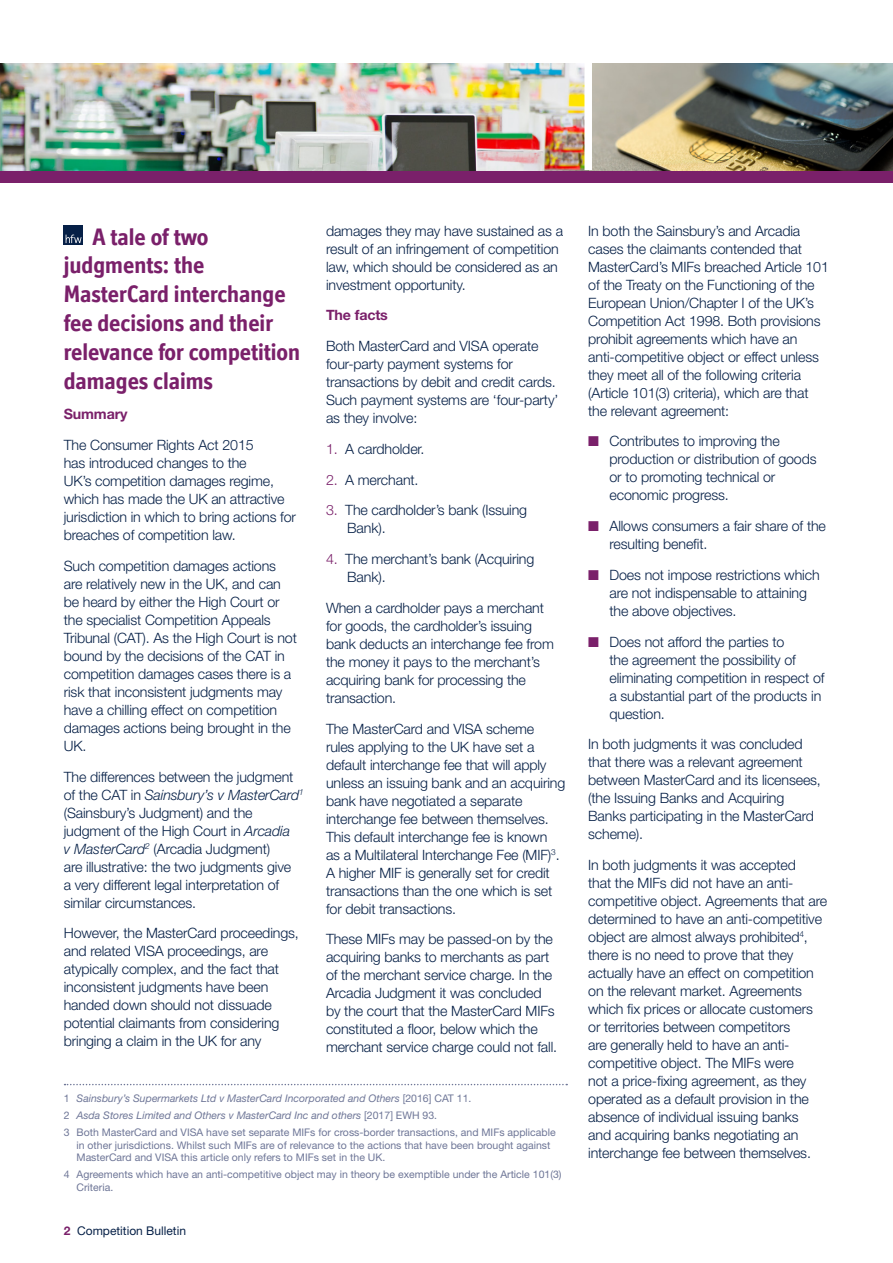
<style>
.page{position:relative;width:893px;height:1263px;background:#fff}
.page>*{position:absolute;margin:0;border:0;box-sizing:border-box;transform-origin:0 0}
.t1{font:700 24px/28.8px "Officina Display ITC Std";color:#7a206a}
.t2{font:300 14.25px/18px "Helvetica Neue LT Std";letter-spacing:-.01em;color:#062047}
.t3{font:700 14.25px "Helvetica Neue LT Std";letter-spacing:-.01em;color:#7a206a}
.t4{font:12px "Helvetica Neue LT Std";color:#062047}
.t5{font:10.5px/16.8px "Helvetica Neue LT Std";color:#6e7697}
.s1{font-style:italic}
.s2{color:#7a206a}
.s3{font-weight:700;color:#7a206a}
</style>
<div class="page">
<div style="left:0;top:170px;width:893px;height:13px;background:#7a206a"></div>
<img style="left:592px;top:64px;width:301px;height:106px">
<img style="left:0;top:64px;width:584px;height:106px">
<div style="left:64px;top:225px;width:19px;height:19px;background:#062047"></div>
<svg style="left:66px;top:235px;width:16px;height:8px"></svg>
<svg style="left:65px;top:1084px;width:502px;height:1px"></svg>
<h1 class="t1" style="left:64px;top:222px;width:238px;text-indent:29px">A tale of two judgments: the<br>MasterCard interchange fee decisions and their relevance for competition damages claims</h1>
<p class="t3" style="left:64px;top:405px;width:65px">Summary</p>
<p class="t2" style="left:64px;top:436px;width:234px">The Consumer Rights Act 2015<br>has introduced changes to the<br>UK’s competition damages regime, which has made the UK an attractive jurisdiction in which to bring actions for breaches of competition law.</p>
<p class="t2" style="left:64px;top:556px;width:235px">Such competition damages actions are relatively new in the UK, and can be heard by either the High Court or the specialist Competition Appeals Tribunal (CAT). As the High Court is not bound by the decisions of the CAT in competition damages cases there is a risk that inconsistent judgments may have a chilling effect on competition damages actions being brought in the UK.</p>
<p class="t2" style="left:64px;top:767px;width:242px">The differences between the judgment of the CAT in <span class="s1">Sainsbury’s v MasterCard</span><sup>1 </sup>(Sainsbury’s Judgment) and the judgment of the High Court in <span class="s1">Arcadia<br>v MasterCard</span><sup>2</sup> (Arcadia Judgment)<br>are illustrative: the two judgments give<br>a very different legal interpretation of similar circumstances.</p>
<p class="t2" style="left:64px;top:924px;width:236px">However, the MasterCard proceedings, and related VISA proceedings, are atypically complex, and the fact that inconsistent judgments have been handed down should not dissuade potential claimants from considering bringing a claim in the UK for any</p>
<p class="t2" style="left:326px;top:221px;width:239px">damages they may have sustained as a result of an infringement of competition law, which should be considered as an investment opportunity.</p>
<p class="t3" style="left:326px;top:306px;width:63px">The facts</p>
<p class="t2" style="left:326px;top:337px;width:234px">Both MasterCard and VISA operate four-party payment systems for transactions by debit and credit cards.<br>Such payment systems are ‘four-party’ as they involve:</p>
<p class="t2" style="left:326px;top:439px;width:100px"><span class="s2">1.</span> A cardholder.</p>
<p class="t2" style="left:326px;top:470px;width:94px"><span class="s2">2.</span> A merchant.</p>
<p class="t2" style="left:347px;top:501px;width:181px;text-indent:-21px"><span class="s2">3.</span> The cardholder’s bank (Issuing<br>Bank).</p>
<p class="t2" style="left:347px;top:550px;width:189px;text-indent:-21px"><span class="s2">4.</span> The merchant’s bank (Acquiring<br>Bank).</p>
<p class="t2" style="left:326px;top:598px;width:229px">When a cardholder pays a merchant for goods, the cardholder’s issuing bank deducts an interchange fee from the money it pays to the merchant’s acquiring bank for processing the transaction.</p>
<p class="t2" style="left:326px;top:719px;width:241px">The MasterCard and VISA scheme rules applying to the UK have set a default interchange fee that will apply unless an issuing bank and an acquiring bank have negotiated a separate interchange fee between themselves.<br>This default interchange fee is known<br>as a Multilateral Interchange Fee (MIF)<sup>3</sup>.<br>A higher MIF is generally set for credit transactions than the one which is set for debit transactions.</p>
<p class="t2" style="left:326px;top:930px;width:233px">These MIFs may be passed-on by the acquiring banks to merchants as part of the merchant service charge. In the Arcadia Judgment it was concluded by the court that the MasterCard MIFs constituted a floor, below which the merchant service charge could not fall.</p>
<p class="t5" style="left:64px;top:1090px;width:493px">1 <span class="s1">Sainsbury’s Supermarkets Ltd v MasterCard Incorporated and Others</span> [2016] CAT 11.<br>2 <span class="s1">Asda Stores Limited and Others v MasterCard Inc and others</span> [2017] EWH 93.<br>3 Both MasterCard and VISA have set separate MIFs for cross-border transactions, and MIFs applicable</p>
<p class="t5" style="left:77px;top:1138px;width:475px;line-height:12.6px">in other jurisdictions. Whilst such MIFs are of relevance to the actions that have been brought against<br>MasterCard and VISA this article only refers to MIFs set in the UK.</p>
<p class="t5" style="left:77px;top:1168px;width:487px;line-height:12.6px;text-indent:-13px">4 Agreements which have an anti-competitive object may in theory be exemptible under the Article 101(3)<br>Criteria.</p>
<p class="t4" style="left:64px;top:1224px;width:124px"><span class="s3">2</span> Competition Bulletin</p>
<p class="t2" style="left:588px;top:221px;width:242px">In both the Sainsbury’s and Arcadia cases the claimants contended that MasterCard’s MIFs breached Article 101 of the Treaty on the Functioning of the European Union/Chapter I of the UK’s Competition Act 1998. Both provisions prohibit agreements which have an anti-competitive object or effect unless they meet all of the following criteria (Article 101(3) criteria), which are that the relevant agreement:</p>
<p class="t2" style="left:609px;top:432px;width:209px;text-indent:-21px"><span class="s2">■</span> Contributes to improving the production or distribution of goods or to promoting technical or economic progress.</p>
<p class="t2" style="left:609px;top:517px;width:218px;text-indent:-21px"><span class="s2">■</span> Allows consumers a fair share of the resulting benefit.</p>
<p class="t2" style="left:609px;top:565px;width:212px;text-indent:-21px"><span class="s2">■</span> Does not impose restrictions which are not indispensable to attaining the above objectives.</p>
<p class="t2" style="left:609px;top:632px;width:216px;text-indent:-21px"><span class="s2">■</span> Does not afford the parties to<br>the agreement the possibility of eliminating competition in respect of a substantial part of the products in question.</p>
<p class="t2" style="left:588px;top:735px;width:234px">In both judgments it was concluded that there was a relevant agreement between MasterCard and its licensees, (the Issuing Banks and Acquiring<br>Banks participating in the MasterCard scheme).</p>
<p class="t2" style="left:588px;top:856px;width:241px">In both judgments it was accepted<br>that the MIFs did not have an anti&shy;competitive object. Agreements that are determined to have an anti-competitive object are almost always prohibited<sup>4</sup>, there is no need to prove that they actually have an effect on competition on the relevant market. Agreements which fix prices or allocate customers or territories between competitors<br>are generally held to have an anti&shy;competitive object. The MIFs were<br>not a price-fixing agreement, as they operated as a default provision in the absence of individual issuing banks<br>and acquiring banks negotiating an interchange fee between themselves.</p>
</div>
